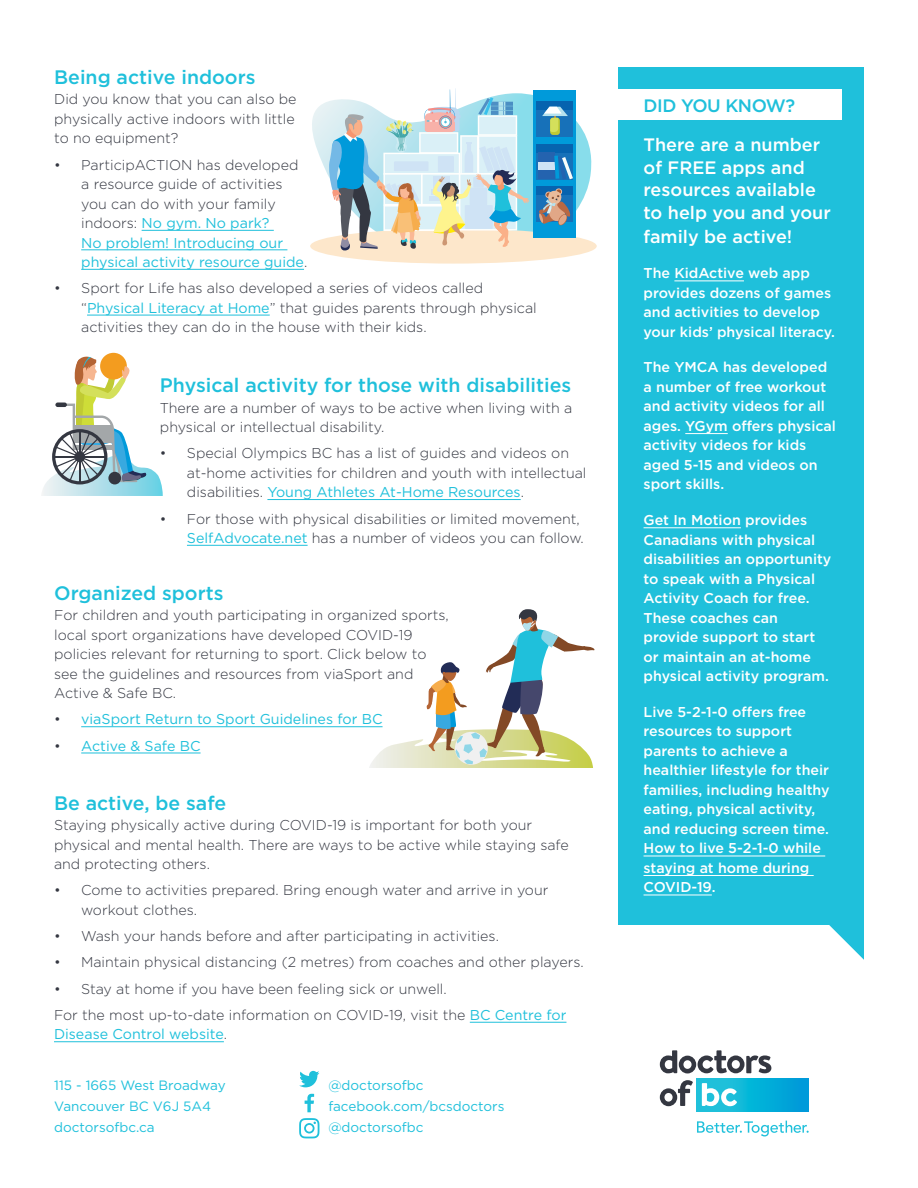
<style>
.page{position:relative;width:918px;height:1188px;background:#fff}
.page>*{position:absolute;margin:0;border:0;box-sizing:border-box;transform-origin:0 0}
.t1{font:500 19.5px "Gotham";color:#1fc0db}
.t2{font:500 18px/22.8px "Gotham";color:#fff}
.t3{font:500 18px "Gotham";letter-spacing:-.025em;color:#1fc0db}
.t4{font:300 14.25px/19.5px "Gotham";color:#343741}
.t5{font:500 14.25px/19.5px "Gotham";color:#fff}
.t6{font:14.25px "Gotham";color:#1fc0db}
.t7{font:13.5px/21px "Gotham";color:#1fc0db}
.s1{font-weight:400;color:#1fc0db}
.s2{font-weight:300;color:#343741}
</style>
<div class="page">
<div style="left:619px;top:68px;width:245px;height:857px;background:#1fc0db"></div>
<div style="left:610px;top:90px;width:232px;height:30px;background:#fff"></div>
<hr style="left:674px;top:281px;width:70px;height:1px;background:#fff">
<hr style="left:685px;top:433px;width:43px;height:1px;background:#fff">
<hr style="left:644px;top:527px;width:97px;height:1px;background:#fff">
<hr style="left:644px;top:856px;width:181px;height:1px;background:#fff">
<hr style="left:644px;top:875px;width:170px;height:1px;background:#fff">
<hr style="left:644px;top:895px;width:68px;height:1px;background:#fff">
<svg style="left:829px;top:925px;width:35px;height:35px"></svg>
<hr style="left:142px;top:230px;width:132px;height:1px;background:#1fc0db">
<hr style="left:81px;top:250px;width:206px;height:1px;background:#1fc0db">
<hr style="left:81px;top:269px;width:223px;height:1px;background:#1fc0db">
<hr style="left:87px;top:315px;width:183px;height:1px;background:#1fc0db">
<svg style="left:660px;top:1080px;width:33px;height:26px"></svg>
<svg style="left:660px;top:1050px;width:111px;height:23px"></svg>
<svg style="left:697px;top:1121px;width:112px;height:15px"></svg>
<svg style="left:697px;top:1078px;width:112px;height:33px;background:#07aed9"></svg>
<svg style="left:702px;top:1083px;width:35px;height:23px"></svg>
<hr style="left:267px;top:499px;width:254px;height:1px;background:#1fc0db">
<hr style="left:187px;top:545px;width:121px;height:1px;background:#1fc0db">
<hr style="left:470px;top:1022px;width:96px;height:1px;background:#1fc0db">
<hr style="left:54px;top:1041px;width:170px;height:1px;background:#1fc0db">
<hr style="left:81px;top:726px;width:302px;height:1px;background:#1fc0db">
<hr style="left:81px;top:753px;width:120px;height:1px;background:#1fc0db">
<svg style="left:299px;top:1071px;width:20px;height:16px"></svg>
<svg style="left:305px;top:1094px;width:9px;height:18px"></svg>
<svg style="left:299px;top:1118px;width:20px;height:20px"></svg>
<svg style="left:312px;top:93px;width:279px;height:150px"></svg>
<div style="left:310px;top:229px;width:287px;height:35px;background:#fde7cb;border-radius:50%"></div>
<div style="left:534px;top:90px;width:42px;height:148px;background:#009ada"></div>
<div style="left:537px;top:101px;width:36px;height:36px;background:#1771b9"></div>
<div style="left:537px;top:101px;width:36px;height:9px;background:#0663af"></div>
<svg style="left:537px;top:152px;width:36px;height:27px"></svg>
<div style="left:537px;top:144px;width:36px;height:8px;background:#0663af"></div>
<div style="left:537px;top:187px;width:36px;height:35px;background:#1771b9"></div>
<div style="left:537px;top:187px;width:36px;height:8px;background:#0663af"></div>
<svg style="left:542px;top:107px;width:26px;height:28px"></svg>
<div style="left:538px;top:153px;width:5px;height:26px;background:#2463af"></div>
<div style="left:544px;top:153px;width:5px;height:26px;background:#2463af"></div>
<div style="left:549px;top:153px;width:5px;height:26px;background:#2463af"></div>
<svg style="left:538px;top:156px;width:35px;height:23px"></svg>
<svg style="left:539px;top:188px;width:32px;height:38px"></svg>
<svg style="left:329px;top:88px;width:200px;height:163px"></svg>
<div style="left:100px;top:353px;width:27px;height:27px;background:#f39c1f;border-radius:50%"></div>
<svg style="left:42px;top:356px;width:121px;height:140px"></svg>
<div style="left:108px;top:472px;width:13px;height:12px;background:#343741;border-radius:50%"></div>
<svg style="left:369px;top:609px;width:226px;height:159px"></svg>
<h1 class="t1" style="left:54px;top:66px;width:203px">Being active indoors</h1>
<p class="t4" style="left:54px;top:89px;width:244px">Did you know that you can also be physically active indoors with little to no equipment?</p>
<p class="t4" style="left:81px;top:155px;width:228px;text-indent:-27px">• ParticipACTION has developed a resource guide of activities you can do with your family indoors: <span class="s1">No gym. No park?<br>No problem! Introducing our physical activity resource guide</span>.</p>
<p class="t4" style="left:81px;top:278px;width:457px;text-indent:-27px">• Sport for Life has also developed a series of videos called “<span class="s1">Physical Literacy at Home</span>” that guides parents through physical activities they can do in the house with their kids.</p>
<h1 class="t1" style="left:160px;top:374px;width:413px">Physical activity for those with disabilities</h1>
<p class="t4" style="left:160px;top:398px;width:414px">There are a number of ways to be active when living with a physical or intellectual disability.</p>
<p class="t4" style="left:187px;top:443px;width:401px;text-indent:-27px">• Special Olympics BC has a list of guides and videos on at-home activities for children and youth with intellectual disabilities. <span class="s1">Young Athletes At-Home Resources</span>.</p>
<p class="t4" style="left:160px;top:509px;width:425px;text-align:right">• For those with physical disabilities or limited movement,<br><span class="s1">SelfAdvocate.net</span> has a number of videos you can follow.</p>
<h1 class="t1" style="left:54px;top:582px;width:171px">Organized sports</h1>
<p class="t4" style="left:54px;top:605px;width:396px">For children and youth participating in organized sports, local sport organizations have developed COVID-19 policies relevant for returning to sport. Click below to see the guidelines and resources from viaSport and Active &amp; Safe BC.</p>
<p class="t6" style="left:54px;top:712px;width:330px"><span class="s2">•</span> viaSport Return to Sport Guidelines for BC</p>
<p class="t6" style="left:54px;top:738px;width:148px"><span class="s2">•</span> Active &amp; Safe BC</p>
<h1 class="t1" style="left:54px;top:792px;width:174px">Be active, be safe</h1>
<p class="t4" style="left:54px;top:815px;width:516px">Staying physically active during COVID-19 is important for both your physical and mental health. There are ways to be active while staying safe and protecting others.</p>
<p class="t4" style="left:81px;top:880px;width:469px;text-indent:-27px">• Come to activities prepared. Bring enough water and arrive in your workout clothes.</p>
<p class="t4" style="left:54px;top:926px;width:446px">• Wash your hands before and after participating in activities.</p>
<p class="t4" style="left:54px;top:952px;width:531px">• Maintain physical distancing (2 metres) from coaches and other players.</p>
<p class="t4" style="left:54px;top:975px;width:514px;line-height:26.2px">• Stay at home if you have been feeling sick or unwell.<br>For the most up-to-date information on COVID-19, visit the <span class="s1">BC Centre for</span></p>
<p class="t6" style="left:54px;top:1027px;width:175px">Disease Control website<span class="s2">.</span></p>
<p class="t7" style="left:54px;top:1074px;width:173px">115 - 1665 West Broadway<br>Vancouver BC V6J 5A4 doctorsofbc.ca</p>
<p class="t7" style="left:328px;top:1074px;width:178px">@doctorsofbc facebook.com/bcsdoctors @doctorsofbc</p>
<p class="t3" style="left:644px;top:96px;width:153px">DID YOU KNOW?</p>
<p class="t2" style="left:644px;top:133px;width:189px">There are a number of FREE apps and resources available to help you and your family be active!</p>
<p class="t5" style="left:644px;top:263px;width:193px">The KidActive web app provides dozens of games and activities to develop your kids’ physical literacy.</p>
<p class="t5" style="left:644px;top:357px;width:194px">The YMCA has developed a number of free workout and activity videos for all ages. YGym offers physical activity videos for kids aged 5-15 and videos on sport skills.</p>
<p class="t5" style="left:644px;top:510px;width:189px">Get In Motion provides<br>Canadians with physical disabilities an opportunity to speak with a Physical<br>Activity Coach for free.<br>These coaches can provide support to start or maintain an at-home physical activity program.</p>
<p class="t5" style="left:644px;top:702px;width:188px">Live 5-2-1-0 offers free resources to support parents to achieve a healthier lifestyle for their families, including healthy eating, physical activity, and reducing screen time.<br>How to live 5-2-1-0 while staying at home during<br>COVID-19.</p>
</div>
